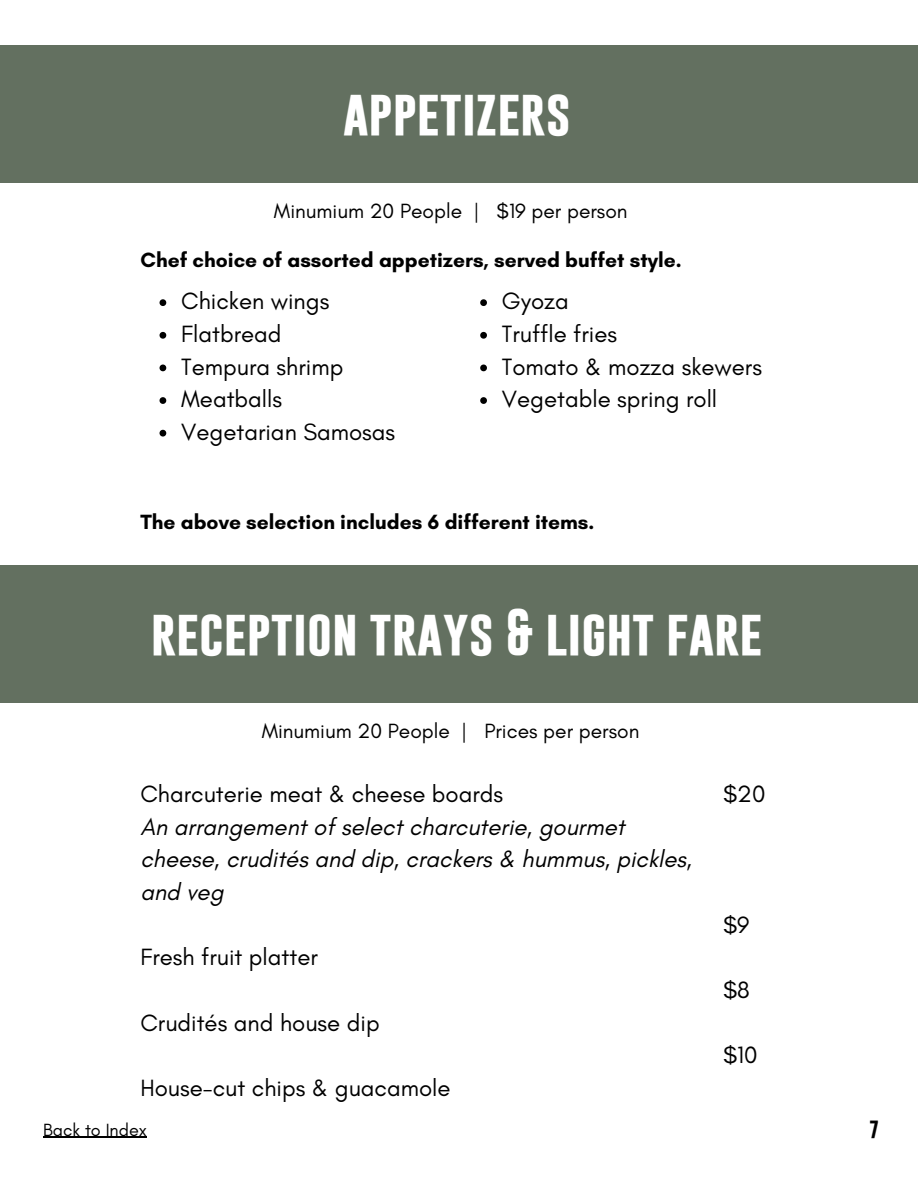
<style>
.page{position:relative;width:918px;height:1188px;background:#fff}
.page>*{position:absolute;margin:0;border:0;box-sizing:border-box;transform-origin:0 0}
.t1{font:700 47.25px "Gobold";color:#fff}
.t2{font:24px "Glacial Indifference";color:#000}
.t3{font:italic 24px/32.7px "Glacial Indifference";color:#000}
.t4{font:700 21px "Glacial Indifference";color:#000}
.t5{font:21px "Glacial Indifference";color:#000}
.t6{font:18px "Glacial Indifference";color:#000}
.t7{font:700 18px "Gobold";color:#000}
</style>
<div class="page">
<div style="left:0;top:45px;width:918px;height:138px;background:#637060"></div>
<hr style="left:43px;top:1137px;width:104px;height:1px;background:#000">
<svg style="left:160px;top:299px;width:6px;height:7px"></svg>
<svg style="left:160px;top:332px;width:6px;height:7px"></svg>
<svg style="left:160px;top:365px;width:6px;height:6px"></svg>
<svg style="left:160px;top:397px;width:6px;height:7px"></svg>
<svg style="left:160px;top:430px;width:6px;height:7px"></svg>
<svg style="left:480px;top:299px;width:7px;height:7px"></svg>
<svg style="left:480px;top:332px;width:7px;height:7px"></svg>
<svg style="left:480px;top:365px;width:7px;height:6px"></svg>
<svg style="left:480px;top:397px;width:7px;height:7px"></svg>
<div style="left:0;top:565px;width:918px;height:138px;background:#637060"></div>
<p class="t1" style="left:343px;top:82px;width:229px">APPETIZERS</p>
<p class="t5" style="left:274px;top:198px;width:355px">Minumium 20 People | $19 per person</p>
<p class="t4" style="left:140px;top:247px;width:543px">Chef choice of assorted appetizers, served buffet style.</p>
<p class="t2" style="left:181px;top:287px;width:150px">Chicken wings</p>
<p class="t2" style="left:181px;top:319px;width:102px">Flatbread</p>
<p class="t2" style="left:181px;top:352px;width:164px">Tempura shrimp</p>
<p class="t2" style="left:181px;top:384px;width:102px">Meatballs</p>
<p class="t2" style="left:181px;top:417px;width:216px">Vegetarian Samosas</p>
<p class="t2" style="left:502px;top:287px;width:68px">Gyoza</p>
<p class="t2" style="left:502px;top:319px;width:117px">Truffle fries</p>
<p class="t2" style="left:502px;top:352px;width:262px">Tomato &amp; mozza skewers</p>
<p class="t2" style="left:502px;top:384px;width:217px">Vegetable spring roll</p>
<p class="t4" style="left:140px;top:509px;width:456px">The above selection includes 6 different items.</p>
<p class="t1" style="left:151px;top:602px;width:613px">RECEPTION TRAYS &amp; LIGHT FARE</p>
<p class="t5" style="left:262px;top:718px;width:379px">Minumium 20 People | Prices per person</p>
<p class="t2" style="left:140px;top:779px;width:364px">Charcuterie meat &amp; cheese boards</p>
<p class="t3" style="left:140px;top:810px;width:553px">An arrangement of select charcuterie, gourmet cheese, crudités and dip, crackers &amp; hummus, pickles, and veg</p>
<p class="t2" style="left:140px;top:943px;width:179px">Fresh fruit platter</p>
<p class="t2" style="left:140px;top:1008px;width:241px">Crudités and house dip</p>
<p class="t2" style="left:140px;top:1073px;width:312px">House-cut chips &amp; guacamole</p>
<p class="t2" style="left:723px;top:779px;width:44px">$20</p>
<p class="t2" style="left:723px;top:910px;width:28px">$9</p>
<p class="t2" style="left:723px;top:975px;width:28px">$8</p>
<p class="t2" style="left:723px;top:1040px;width:36px">$10</p>
<p class="t6" style="left:43px;top:1118px;width:105px">Back to Index</p>
<p class="t7" style="left:869px;top:1118px;width:11px">7</p>
</div>
